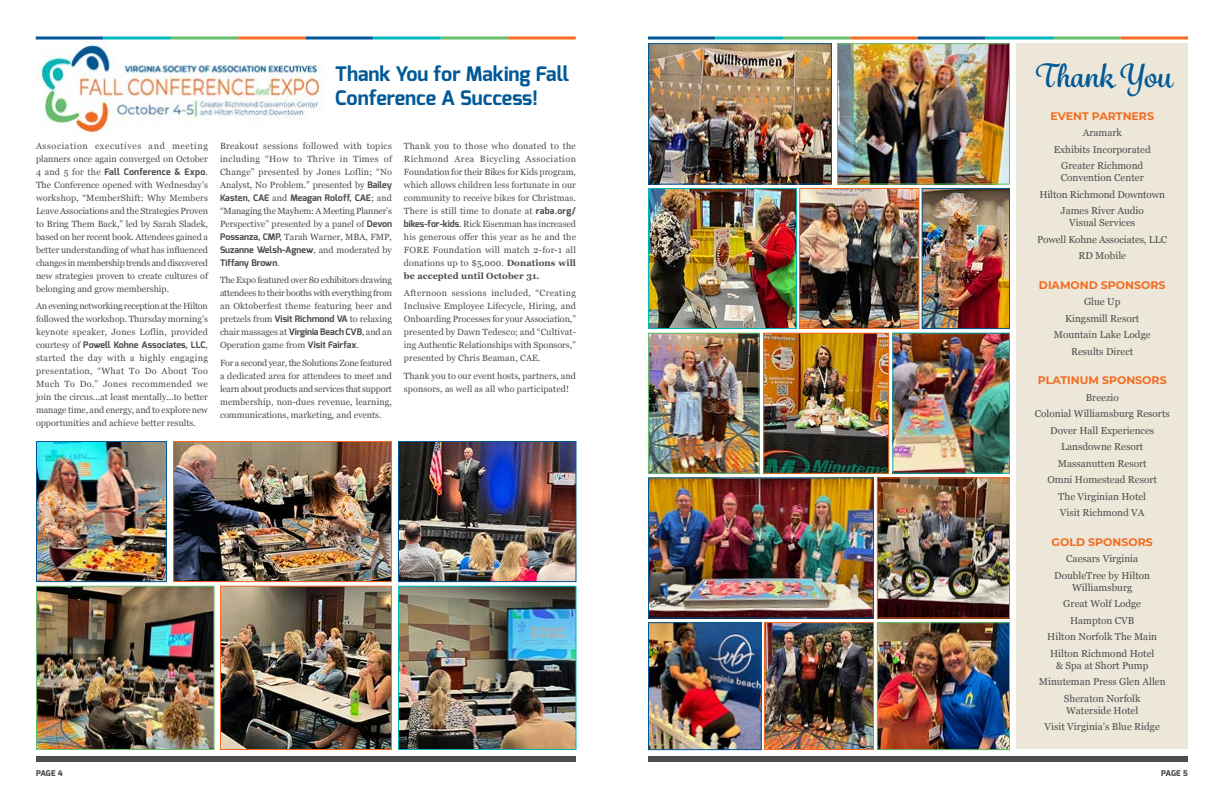
<style>
.page{position:relative;width:1224px;height:792px;background:#fff}
.page>*{position:absolute;margin:0;border:0;box-sizing:border-box;transform-origin:0 0}
.t1{font:700 31px "Grafolita Script";color:#005996}
.t2{font:700 20px/24px "Exo";color:#005996}
.t3{font:700 11px "Montserrat";color:#f36c21}
.t4{font:10px/16.5px "Georgia";color:#4d4d4f;text-align:center}
.t5{font:9px/13px "Georgia";color:#4d4d4f;text-align:justify}
.t6{font:700 9px/13px "Exo";color:#4d4d4f}
.t7{font:700 9px "Exo";letter-spacing:.02em;color:#4d4d4f}
.t8{font:800 8px "Exo";letter-spacing:-.005em;color:#4d4d4f}
.s1{font-family:"Georgia";font-weight:400}
.s2{font-family:"Exo";font-weight:700}
.s3{font-weight:700}
</style>
<div class="page">
<div style="left:648px;top:756px;width:540px;height:6px;background:#4d4d4f"></div>
<div style="left:36px;top:756px;width:540px;height:6px;background:#4d4d4f"></div>
<img style="left:36px;top:36px;width:291px;height:100px">
<hr style="left:36px;top:37px;width:67px;height:3px;background:#005897">
<hr style="left:171px;top:37px;width:67px;height:3px;background:#66be6c">
<hr style="left:238px;top:37px;width:68px;height:3px;background:#f36c21">
<hr style="left:103px;top:37px;width:68px;height:3px;background:#00b8ba">
<hr style="left:306px;top:37px;width:67px;height:3px;background:#005897">
<hr style="left:441px;top:37px;width:67px;height:3px;background:#66be6c">
<hr style="left:508px;top:37px;width:68px;height:3px;background:#f36c21">
<hr style="left:373px;top:37px;width:68px;height:3px;background:#00b8ba">
<div style="left:1016px;top:43px;width:172px;height:706px;background:#ece7d9"></div>
<hr style="left:648px;top:37px;width:68px;height:3px;background:#005897">
<hr style="left:783px;top:37px;width:67px;height:3px;background:#66be6c">
<hr style="left:850px;top:37px;width:68px;height:3px;background:#f36c21">
<hr style="left:716px;top:37px;width:67px;height:3px;background:#00b8ba">
<hr style="left:918px;top:37px;width:67px;height:3px;background:#005897">
<hr style="left:1053px;top:37px;width:67px;height:3px;background:#66be6c">
<hr style="left:1120px;top:37px;width:68px;height:3px;background:#f36c21">
<hr style="left:985px;top:37px;width:68px;height:3px;background:#00b8ba">
<img style="left:38px;top:443px;width:127px;height:137px">
<div style="left:36px;top:441px;width:131px;height:141px;border:1px solid #005996"></div>
<img style="left:175px;top:443px;width:215px;height:137px">
<div style="left:173px;top:441px;width:219px;height:141px;border:1px solid #f36c21"></div>
<img style="left:38px;top:588px;width:174px;height:160px">
<div style="left:36px;top:586px;width:178px;height:164px;border:1px solid #66be6c"></div>
<img style="left:222px;top:588px;width:168px;height:160px">
<div style="left:220px;top:586px;width:172px;height:164px;border:1px solid #f36c21"></div>
<img style="left:650px;top:45px;width:180px;height:138px">
<div style="left:648px;top:43px;width:184px;height:142px;border:1px solid #005996"></div>
<img style="left:839px;top:45px;width:169px;height:138px">
<div style="left:837px;top:43px;width:173px;height:142px;border:1px solid #66be6c"></div>
<img style="left:650px;top:190px;width:145px;height:137px">
<div style="left:648px;top:188px;width:149px;height:141px;border:1px solid #00b8ba"></div>
<img style="left:801px;top:190px;width:116px;height:137px">
<div style="left:799px;top:188px;width:120px;height:141px;border:1px solid #f36c21"></div>
<img style="left:650px;top:335px;width:108px;height:137px">
<div style="left:648px;top:333px;width:112px;height:141px;border:1px solid #66be6c"></div>
<img style="left:765px;top:335px;width:122px;height:137px">
<div style="left:763px;top:333px;width:126px;height:141px;border:1px solid #f36c21"></div>
<img style="left:650px;top:479px;width:222px;height:138px">
<div style="left:648px;top:477px;width:226px;height:142px;border:1px solid #005996"></div>
<img style="left:879px;top:479px;width:129px;height:138px">
<div style="left:877px;top:477px;width:133px;height:142px;border:1px solid #f36c21"></div>
<img style="left:650px;top:624px;width:110px;height:124px">
<div style="left:648px;top:622px;width:114px;height:128px;border:1px solid #005996"></div>
<img style="left:879px;top:624px;width:129px;height:124px">
<div style="left:877px;top:622px;width:133px;height:128px;border:1px solid #66be6c"></div>
<img style="left:400px;top:443px;width:174px;height:137px">
<div style="left:398px;top:441px;width:178px;height:141px;border:1px solid #005996"></div>
<img style="left:400px;top:588px;width:174px;height:160px">
<div style="left:398px;top:586px;width:178px;height:164px;border:1px solid #00b8ba"></div>
<img style="left:766px;top:624px;width:106px;height:124px">
<div style="left:764px;top:622px;width:110px;height:128px;border:1px solid #f36c21"></div>
<img style="left:894px;top:335px;width:114px;height:137px">
<div style="left:892px;top:333px;width:118px;height:141px;border:1px solid #00b8ba"></div>
<img style="left:924px;top:190px;width:84px;height:137px">
<div style="left:922px;top:188px;width:88px;height:141px;border:1px solid #005996"></div>
<p class="t5" style="left:36px;top:139px;width:173px">Association executives and meeting planners once again converged on October</p>
<p class="t7" style="left:36px;top:166px;width:173px"><span class="s1">4 and 5 for the</span> Fall Conference &amp; Expo<span class="s1">.</span></p>
<p class="t5" style="left:36px;top:178px;width:174px">The Conference opened with Wednesday’s workshop, “MemberShift: Why Members Leave Associations and the Strategies Proven to Bring Them Back,” led by Sarah Sladek, based on her recent book. Attendees gained a better understanding of what has influenced changes in membership trends and discovered new strategies proven to create cultures of belonging and grow membership.</p>
<p class="t5" style="left:36px;top:299px;width:174px">An evening networking reception at the Hilton followed the workshop. Thursday morning’s keynote speaker, Jones Loflin, provided</p>
<p class="t6" style="left:36px;top:338px;width:174px"><span class="s1">courtesy of</span> Powell Kohne Associates, LLC<span class="s1">,</span></p>
<p class="t5" style="left:36px;top:351px;width:174px">started the day with a highly engaging presentation, “What To Do About Too Much To Do.” Jones recommended we join the circus...at least mentally...to better manage time, and energy, and to explore new opportunities and achieve better results.</p>
<h2 class="t2" style="left:335px;top:61px;width:235px">Thank You for Making Fall<br>Conference A Success!</h2>
<p class="t5" style="left:220px;top:139px;width:174px">Breakout sessions followed with topics including “How to Thrive in Times of Change” presented by Jones Loflin; “No Analyst, No Problem.” presented by <span class="s2">Bailey</span></p>
<p class="t6" style="left:220px;top:191px;width:173px">Kasten, CAE <span class="s1">and</span> Meagan Roloff, CAE<span class="s1">; and</span></p>
<p class="t5" style="left:220px;top:204px;width:174px">“Managing the Mayhem: A Meeting Planner’s Perspective” presented by a panel of <span class="s2">Devon Possanza, CMP,</span> Tarah Warner, MBA, FMP,</p>
<p class="t6" style="left:220px;top:243px;width:173px">Suzanne Welsh-Agnew<span class="s1">, and moderated by<br></span>Tiffany Brown<span class="s1">.</span></p>
<p class="t5" style="left:220px;top:273px;width:174px">The Expo featured over 80 exhibitors drawing attendees to their booths with everything from an Oktoberfest theme featuring beer and pretzels from <span class="s2">Visit Richmond VA</span> to relaxing chair massages at <span class="s2">Virginia Beach CVB</span>, and an Operation game from <span class="s2">Visit Fairfax</span>.</p>
<p class="t5" style="left:220px;top:356px;width:174px">For a second year, the Solutions Zone featured a dedicated area for attendees to meet and learn about products and services that support membership, non-dues revenue, learning, communications, marketing, and events.</p>
<p class="t5" style="left:404px;top:139px;width:174px">Thank you to those who donated to the Richmond Area Bicycling Association Foundation for their Bikes for Kids program, which allows children less fortunate in our community to receive bikes for Christmas.<br>There is still time to donate at <span class="s2">raba.org/ bikes-for-kids</span>. Rick Eisenman has increased his generous offer this year as he and the FORE Foundation will match 2-for-1 all donations up to $5,000. <span class="s3">Donations will be accepted until October 31.</span></p>
<p class="t5" style="left:404px;top:286px;width:174px">Afternoon sessions included, “Creating Inclusive Employee Lifecycle, Hiring, and Onboarding Processes for your Association,” presented by Dawn Tedesco; and “Cultivat&shy;ing Authentic Relationships with Sponsors,” presented by Chris Beaman, CAE.</p>
<p class="t5" style="left:404px;top:369px;width:174px">Thank you to our event hosts, partners, and sponsors, as well as all who participated!</p>
<h1 class="t1" style="left:1033px;top:55px;width:140px">Thank You</h1>
<p class="t3" style="left:1050px;top:108px;width:105px">EVENT PARTNERS</p>
<p class="t4" style="left:1054px;top:124px;width:99px">Aramark<br>Exhibits Incorporated<br>Greater Richmond</p>
<p class="t4" style="left:1039px;top:169px;width:127px">Convention Center<br>Hilton Richmond Downtown<br>James River Audio</p>
<p class="t4" style="left:1037px;top:214px;width:131px">Visual Services<br>Powell Kohne Associates, LLC<br>RD Mobile</p>
<p class="t3" style="left:1039px;top:277px;width:128px">DIAMOND SPONSORS</p>
<p class="t4" style="left:1054px;top:293px;width:98px">Glue Up<br>Kingsmill Resort<br>Mountain Lake Lodge<br>Results Direct</p>
<p class="t3" style="left:1038px;top:372px;width:130px">PLATINUM SPONSORS</p>
<p class="t4" style="left:1035px;top:389px;width:137px">Breezio<br>Colonial Williamsburg Resorts<br>Dover Hall Experiences<br>Lansdowne Resort<br>Massanutten Resort<br>Omni Homestead Resort<br>The Virginian Hotel<br>Visit Richmond VA</p>
<p class="t3" style="left:1052px;top:534px;width:103px">GOLD SPONSORS</p>
<p class="t4" style="left:1054px;top:550px;width:97px">Caesars Virginia<br>DoubleTree by Hilton</p>
<p class="t4" style="left:1047px;top:579px;width:111px">Williamsburg<br>Great Wolf Lodge<br>Hampton CVB<br>Hilton Norfolk The Main<br>Hilton Richmond Hotel</p>
<p class="t4" style="left:1039px;top:657px;width:128px">&amp; Spa at Short Pump<br>Minuteman Press Glen Allen<br>Sheraton Norfolk</p>
<p class="t4" style="left:1045px;top:702px;width:117px">Waterside Hotel<br>Visit Virginia’s Blue Ridge</p>
<p class="t8" style="left:36px;top:768px;width:28px">PAGE 4</p>
<p class="t8" style="left:1161px;top:768px;width:28px">PAGE 5</p>
</div>
